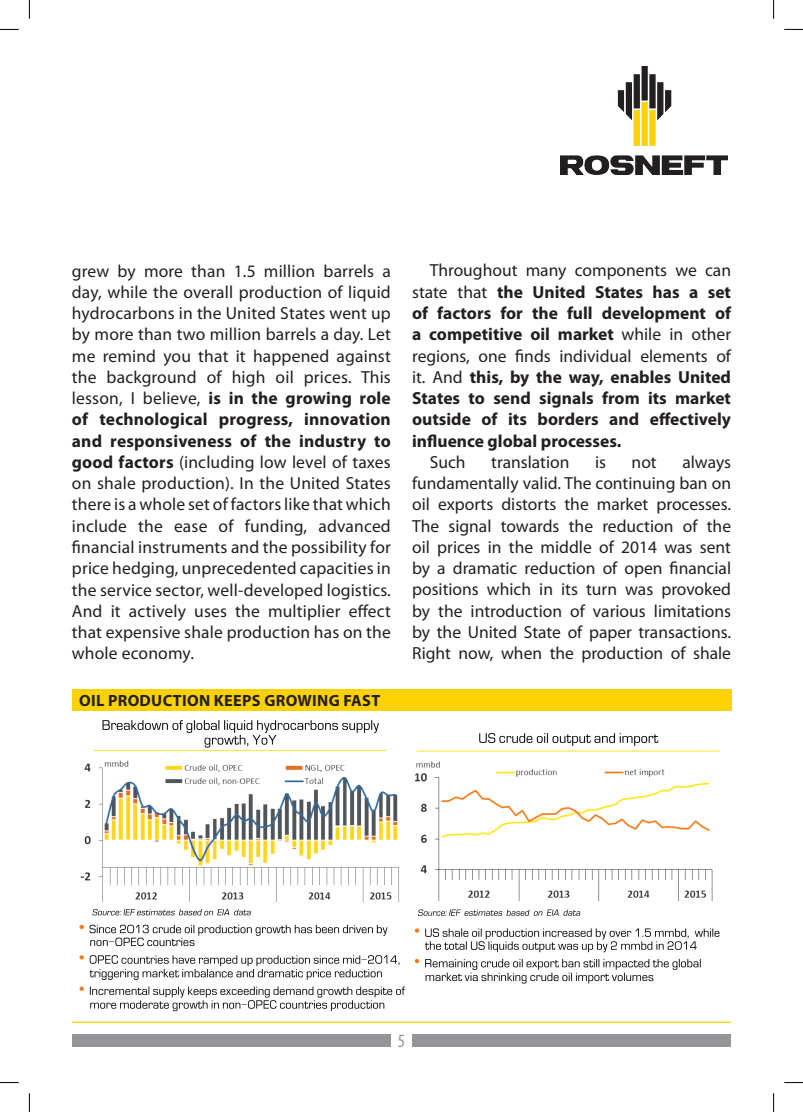
<style>
.page{position:relative;width:803px;height:1112px;background:#fff}
.page>*{position:absolute;margin:0;border:0;box-sizing:border-box;transform-origin:0 0}
.t1{font:condensed 18.75px "Myriad Pro";color:#939598}
.t2{font:17.5px/21.2px "Myriad Pro";color:#231f20;text-align:justify}
.t3{font:700 17.5px/21.2px "Myriad Pro";color:#231f20;text-align:justify}
.t4{font:700 16.25px "Myriad Pro";letter-spacing:.02em;color:#231f20}
.s1{font-weight:700}
.s2{font-weight:400}
</style>
<div class="page">
<div style="left:72px;top:1034px;width:319px;height:12px;background:#939598"></div>
<div style="left:412px;top:1034px;width:319px;height:12px;background:#939598"></div>
<img style="left:561px;top:67px;width:167px;height:107px">
<img style="left:79px;top:720px;width:641px;height:292px">
<div style="left:72px;top:688px;width:659px;height:22px;background:#fed105"></div>
<hr style="left:72px;top:1021px;width:659px;height:1px;background:#fed105">
<svg style="left:0;top:29px;width:19px;height:1px"></svg>
<svg style="left:784px;top:29px;width:19px;height:1px"></svg>
<svg style="left:0;top:1082px;width:19px;height:1px"></svg>
<svg style="left:784px;top:1082px;width:19px;height:1px"></svg>
<svg style="left:29px;top:0;width:1px;height:19px"></svg>
<svg style="left:29px;top:1093px;width:1px;height:18px"></svg>
<svg style="left:773px;top:0;width:1px;height:19px"></svg>
<svg style="left:773px;top:1093px;width:1px;height:18px"></svg>
<p class="t2" style="left:72px;top:260px;width:320px">grew by more than 1.5 million barrels a day, while the overall production of liquid hydrocarbons in the United States went up by more than two million barrels a day. Let me remind you that it happened against the background of high oil prices. This lesson, I believe, <span class="s1">is in the growing role of technological progress, innovation and responsiveness of the industry to good factors</span> (including low level of taxes on shale production). In the United States there is a whole set of factors like that which include the ease of funding, advanced financial instruments and the possibility for price hedging, unprecedented capacities in the service sector, well-developed logistics.<br>And it actively uses the multiplier effect that expensive shale production has on the whole economy.</p>
<p class="t3" style="left:412px;top:259px;width:321px;text-indent:18px"><span class="s2">Throughout many components we can state that</span> the United States has a set of factors for the full development of a competitive oil market <span class="s2">while in other regions, one finds individual elements of it. And</span> this, by the way, enables United States to send signals from its market outside of its borders and effectively influence global processes.</p>
<p class="t2" style="left:412px;top:451px;width:320px;text-indent:270px">always fundamentally valid. The continuing ban on oil exports distorts the market processes.<br>The signal towards the reduction of the oil prices in the middle of 2014 was sent by a dramatic reduction of open financial positions which in its turn was provoked by the introduction of various limitations by the United State of paper transactions.<br>Right now, when the production of shale</p>
<p class="t2" style="left:430px;top:451px;width:37px">Such</p>
<p class="t2" style="left:491px;top:451px;width:80px">translation</p>
<p class="t2" style="left:595px;top:451px;width:13px">is</p>
<p class="t2" style="left:632px;top:451px;width:27px">not</p>
<p class="t4" style="left:79px;top:689px;width:300px">Oil production keeps growing fast</p>
<p class="t1" style="left:398px;top:1030px;width:9px">5</p>
</div>
